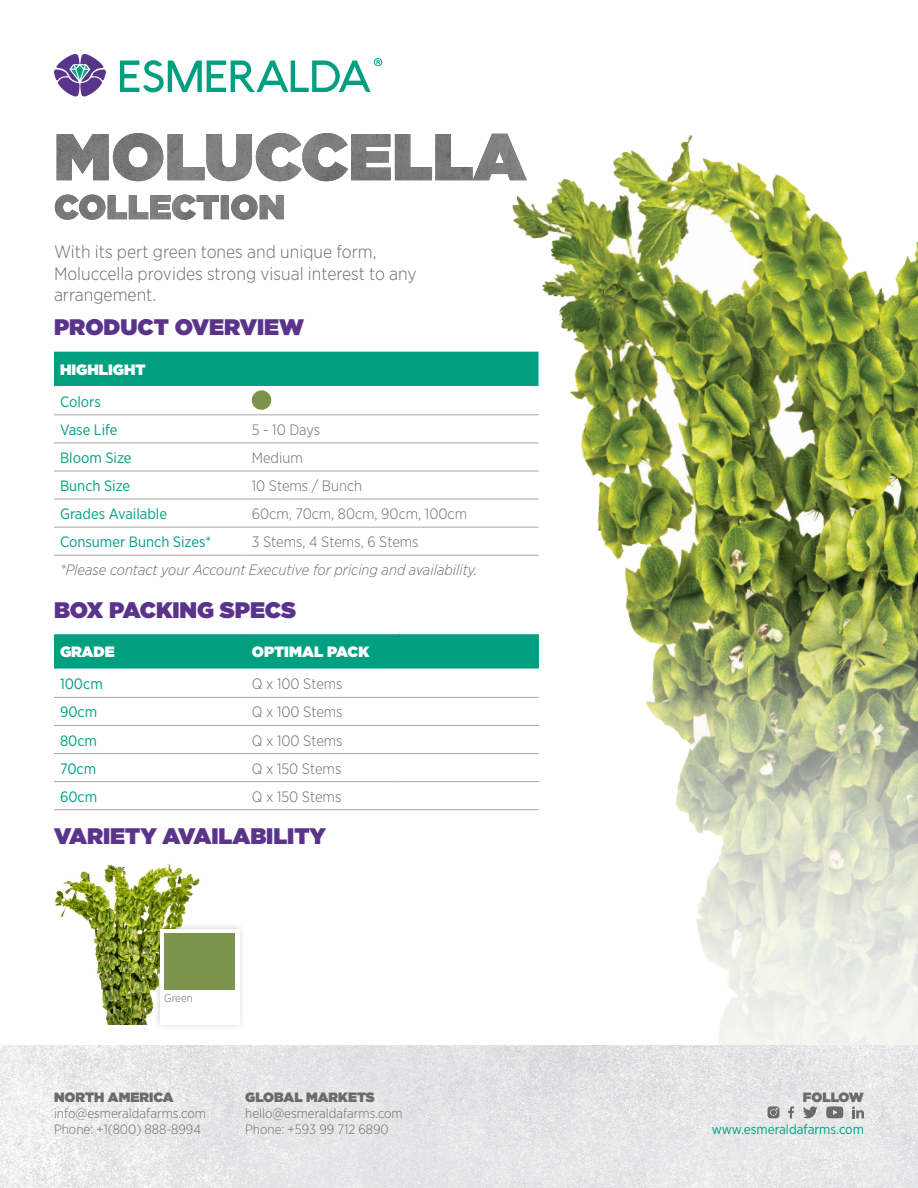
<style>
.page{position:relative;width:918px;height:1188px;background:#fff}
.page>*{position:absolute;margin:0;border:0;box-sizing:border-box;transform-origin:0 0}
.t1{font:900 22.5px "Gotham";color:#5a348b}
.t2{font:300 18px/21.6px "Gotham Narrow";color:#6b6b6b}
.t3{font:300 15px "Gotham Narrow";color:#6b6b6b}
.t4{font:15px "Gotham Narrow";color:#009f80}
.t5{font:italic 300 15px "Gotham Narrow";color:#6b6b6b}
.t6{font:900 15px "Gotham";color:#fff}
.t7{font:300 13.5px "Gotham Narrow";color:#6b6b6b}
.t8{font:900 13.5px "Gotham";color:#6b6b6b}
.t9{font:13.5px "Gotham Narrow";color:#009f80}
.t10{font:300 11.25px "Gotham Narrow";color:#6b6b6b}
.s1{color:#009f80}
</style>
<div class="page">
<img style="left:486px;top:135px;width:432px;height:676px">
<img style="left:552px;top:382px;width:366px;height:663px">
<img style="left:0;top:1045px;width:918px;height:143px">
<svg style="left:120px;top:58px;width:262px;height:34px"></svg>
<svg style="left:54px;top:54px;width:52px;height:43px"></svg>
<img style="left:55px;top:195px;width:229px;height:25px">
<img style="left:57px;top:133px;width:470px;height:48px">
<svg style="left:803px;top:1106px;width:15px;height:12px"></svg>
<svg style="left:788px;top:1106px;width:6px;height:12px"></svg>
<svg style="left:852px;top:1106px;width:12px;height:12px"></svg>
<svg style="left:767px;top:1106px;width:12px;height:12px"></svg>
<svg style="left:826px;top:1106px;width:17px;height:12px"></svg>
<div style="left:54px;top:634px;width:485px;height:35px;background:#009f80"></div>
<hr style="left:400px;top:632px;width:139px;height:2px;background:#fff">
<hr style="left:400px;top:669px;width:139px;height:1px;background:#fff">
<hr style="left:54px;top:753px;width:192px;height:1px;background:#a6a6a6">
<hr style="left:246px;top:753px;width:154px;height:1px;background:#a6a6a6">
<hr style="left:400px;top:753px;width:139px;height:1px;background:#a6a6a6">
<hr style="left:54px;top:697px;width:192px;height:1px;background:#a6a6a6">
<hr style="left:54px;top:781px;width:192px;height:1px;background:#a6a6a6">
<hr style="left:246px;top:697px;width:154px;height:1px;background:#a6a6a6">
<hr style="left:400px;top:697px;width:139px;height:1px;background:#a6a6a6">
<hr style="left:246px;top:781px;width:154px;height:1px;background:#a6a6a6">
<hr style="left:400px;top:781px;width:139px;height:1px;background:#a6a6a6">
<hr style="left:54px;top:725px;width:192px;height:1px;background:#a6a6a6">
<hr style="left:54px;top:809px;width:192px;height:1px;background:#a6a6a6">
<hr style="left:246px;top:725px;width:154px;height:1px;background:#a6a6a6">
<hr style="left:400px;top:725px;width:139px;height:1px;background:#a6a6a6">
<hr style="left:246px;top:809px;width:154px;height:1px;background:#a6a6a6">
<hr style="left:400px;top:809px;width:139px;height:1px;background:#a6a6a6">
<div style="left:54px;top:352px;width:484px;height:34px;background:#009f80"></div>
<hr style="left:246px;top:349px;width:292px;height:3px;background:#fff">
<hr style="left:246px;top:583px;width:292px;height:1px;background:#fff">
<hr style="left:246px;top:386px;width:292px;height:1px;background:#fff">
<hr style="left:54px;top:414px;width:192px;height:1px;background:#a6a6a6">
<hr style="left:246px;top:414px;width:292px;height:1px;background:#a6a6a6">
<hr style="left:54px;top:443px;width:192px;height:1px;background:#a6a6a6">
<hr style="left:246px;top:443px;width:292px;height:1px;background:#a6a6a6">
<hr style="left:54px;top:471px;width:192px;height:1px;background:#a6a6a6">
<hr style="left:54px;top:499px;width:192px;height:1px;background:#a6a6a6">
<hr style="left:54px;top:527px;width:192px;height:1px;background:#a6a6a6">
<hr style="left:54px;top:555px;width:192px;height:1px;background:#a6a6a6">
<hr style="left:246px;top:471px;width:292px;height:1px;background:#a6a6a6">
<hr style="left:246px;top:499px;width:292px;height:1px;background:#a6a6a6">
<hr style="left:246px;top:527px;width:292px;height:1px;background:#a6a6a6">
<hr style="left:246px;top:555px;width:292px;height:1px;background:#a6a6a6">
<div style="left:252px;top:390px;width:19px;height:20px;background:#7d944d;border-radius:50%"></div>
<img style="left:54px;top:863px;width:146px;height:161px">
<div style="left:154px;top:923px;width:91px;height:107px;background:#231f20;opacity:.2"></div>
<div style="left:160px;top:929px;width:79px;height:95px;background:#fff"></div>
<div style="left:164px;top:933px;width:71px;height:57px;background:#7d944d"></div>
<p class="t2" style="left:54px;top:241px;width:364px">With its pert green tones and unique form,<br>Moluccella provides strong visual interest to any arrangement.</p>
<p class="t1" style="left:54px;top:311px;width:252px">PRODUCT OVERVIEW</p>
<p class="t6" style="left:60px;top:359px;width:87px">HIGHLIGHT</p>
<p class="t4" style="left:60px;top:392px;width:42px">Colors</p>
<p class="t4" style="left:60px;top:420px;width:59px">Vase Life</p>
<p class="t3" style="left:252px;top:420px;width:70px">5 - 10 Days</p>
<p class="t4" style="left:60px;top:448px;width:73px">Bloom Size</p>
<p class="t3" style="left:252px;top:448px;width:52px">Medium</p>
<p class="t4" style="left:60px;top:476px;width:72px">Bunch Size</p>
<p class="t3" style="left:252px;top:477px;width:112px">10 Stems / Bunch</p>
<p class="t4" style="left:60px;top:505px;width:109px">Grades Available</p>
<p class="t3" style="left:252px;top:505px;width:217px">60cm, 70cm, 80cm, 90cm, 100cm</p>
<p class="t4" style="left:60px;top:533px;width:153px">Consumer Bunch Sizes*</p>
<p class="t3" style="left:252px;top:533px;width:168px">3 Stems, 4 Stems, 6 Stems</p>
<p class="t5" style="left:60px;top:561px;width:419px"><span class="s1">*</span>Please contact your Account Executive for pricing and availability.</p>
<p class="t1" style="left:54px;top:593px;width:244px">BOX PACKING SPECS</p>
<p class="t6" style="left:60px;top:641px;width:56px">GRADE</p>
<p class="t6" style="left:252px;top:641px;width:119px">OPTIMAL PACK</p>
<p class="t4" style="left:60px;top:675px;width:44px">100cm</p>
<p class="t3" style="left:252px;top:675px;width:92px">Q x 100 Stems</p>
<p class="t4" style="left:60px;top:703px;width:39px">90cm</p>
<p class="t3" style="left:252px;top:703px;width:92px">Q x 100 Stems</p>
<p class="t4" style="left:60px;top:731px;width:38px">80cm</p>
<p class="t3" style="left:252px;top:731px;width:92px">Q x 100 Stems</p>
<p class="t4" style="left:60px;top:759px;width:38px">70cm</p>
<p class="t3" style="left:252px;top:759px;width:91px">Q x 150 Stems</p>
<p class="t4" style="left:60px;top:787px;width:39px">60cm</p>
<p class="t3" style="left:252px;top:787px;width:91px">Q x 150 Stems</p>
<p class="t1" style="left:54px;top:820px;width:273px">VARIETY AVAILABILITY</p>
<p class="t10" style="left:164px;top:991px;width:30px">Green</p>
<p class="t8" style="left:54px;top:1087px;width:121px">NORTH AMERICA</p>
<p class="t7" style="left:54px;top:1105px;width:153px">info@esmeraldafarms.com</p>
<p class="t7" style="left:54px;top:1121px;width:149px">Phone: +1(800) 888-8994</p>
<p class="t8" style="left:245px;top:1087px;width:131px">GLOBAL MARKETS</p>
<p class="t7" style="left:245px;top:1105px;width:159px">hello@esmeraldafarms.com</p>
<p class="t7" style="left:245px;top:1121px;width:145px">Phone: +593 99 712 6890</p>
<p class="t8" style="left:803px;top:1087px;width:63px">FOLLOW</p>
<p class="t9" style="left:712px;top:1121px;width:154px">www.esmeraldafarms.com</p>
</div>
